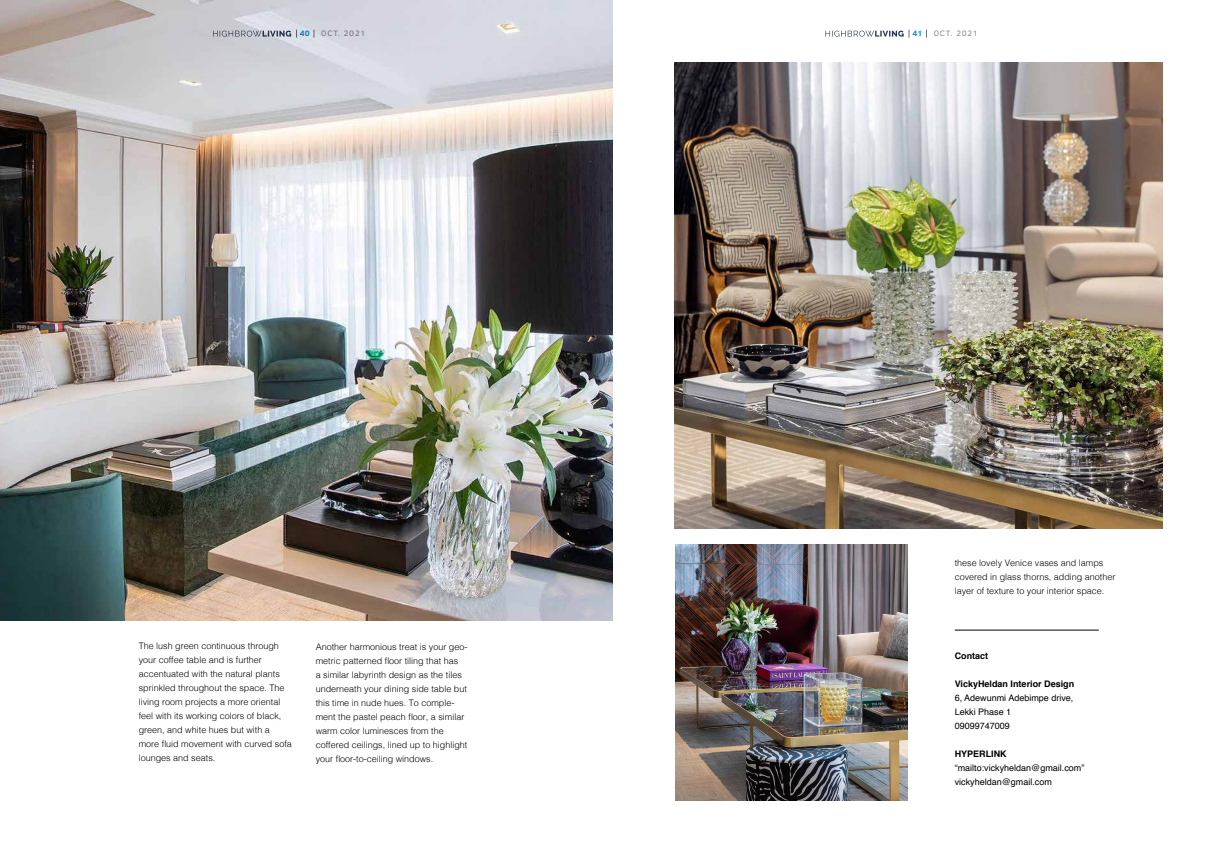
<style>
.page{position:relative;width:1225px;height:859px;background:#fff}
.page>*{position:absolute;margin:0;border:0;box-sizing:border-box;transform-origin:0 0}
.t1{font:300 9px/14px "Helvetica";color:#000}
.t2{font:9px/14px "Helvetica";color:#000}
.t3{font:700 9px "Helvetica";color:#000}
.t4{font:8px "Clear Sans";letter-spacing:.1em;color:#8a898a}
.t5{font:700 8px "Clear Sans";color:#0093d3}
</style>
<div class="page">
<svg style="left:825px;top:31px;width:78px;height:6px"></svg>
<img style="left:0;top:0;width:612px;height:621px">
<img style="left:675px;top:62px;width:487px;height:467px">
<img style="left:676px;top:545px;width:232px;height:256px">
<hr style="left:954px;top:630px;width:144px;height:1px;background:#000">
<p class="t5" style="left:300px;top:28px;width:11px">40</p>
<p class="t4" style="left:321px;top:28px;width:46px">OCT. 2021</p>
<p class="t5" style="left:912px;top:28px;width:11px">41</p>
<p class="t4" style="left:933px;top:28px;width:46px">OCT. 2021</p>
<p class="t1" style="left:139px;top:639px;width:155px">The lush green continuous through your coffee table and is further accentuated with the natural plants sprinkled throughout the space. The living room projects a more oriental feel with its working colors of black, green, and white hues but with a more fluid movement with curved sofa lounges and seats.</p>
<p class="t1" style="left:316px;top:639px;width:153px">Another harmonious treat is your geo&shy;metric patterned floor tiling that has<br>a similar labyrinth design as the tiles underneath your dining side table but this time in nude hues. To comple&shy;ment the pastel peach floor, a similar warm color luminesces from the coffered ceilings, lined up to highlight your floor-to-ceiling windows.</p>
<p class="t1" style="left:954px;top:555px;width:162px">these lovely Venice vases and lamps covered in glass thorns, adding another layer of texture to your interior space.</p>
<p class="t3" style="left:954px;top:648px;width:35px">Contact</p>
<p class="t3" style="left:954px;top:676px;width:121px">VickyHeldan Interior Design</p>
<p class="t2" style="left:954px;top:691px;width:120px">6, Adewunmi Adebimpe drive,<br>Lekki Phase 1<br>09099747009</p>
<p class="t3" style="left:954px;top:746px;width:54px">HYPERLINK</p>
<p class="t2" style="left:954px;top:761px;width:131px">“mailto:vickyheldan@gmail.com” vickyheldan@gmail.com</p>
</div>
